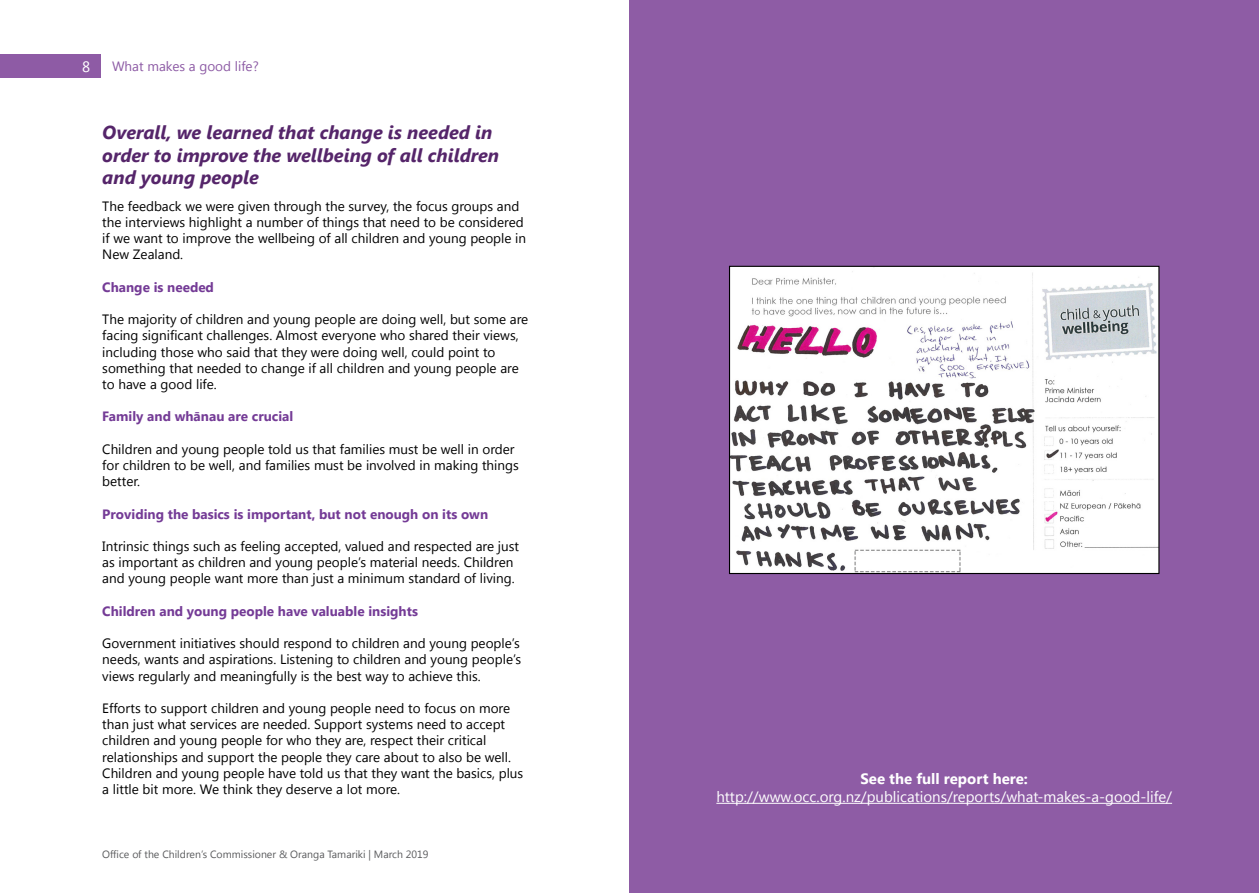
<style>
.page{position:relative;width:1259px;height:893px;background:#fff}
.page>*{position:absolute;margin:0;border:0;box-sizing:border-box;transform-origin:0 0}
.t1{font:italic 700 18.75px/22.5px "Segoe UI";color:#55256a}
.t2{font:15px "Segoe UI";color:#fff}
.t3{font:700 15px "Segoe UI";color:#fff}
.t4{font:13.5px/16.2px "Segoe UI";color:#000}
.t5{font:700 13.5px "Segoe UI";color:#743b96}
.t6{font:13.5px "Segoe UI";color:#8d5ba5}
.t7{font:10.5px "Segoe UI";color:#5a5b5d}
</style>
<div class="page">
<div style="left:0;top:55px;width:101px;height:23px;background:#8e5ba5"></div>
<div style="left:629px;top:0;width:630px;height:893px;background:#8e5ca5"></div>
<hr style="left:716px;top:803px;width:456px;height:1px;background:#fff">
<img style="left:731px;top:268px;width:426px;height:304px">
<div style="left:729px;top:266px;width:430px;height:308px;border:1px solid #000"></div>
<p class="t2" style="left:82px;top:56px;width:10px">8</p>
<p class="t6" style="left:112px;top:57px;width:148px">What makes a good life?</p>
<h1 class="t1" style="left:102px;top:120px;width:398px">Overall, we learned that change is needed in order to improve the wellbeing of all children and young people</h1>
<p class="t4" style="left:102px;top:197px;width:425px">The feedback we were given through the survey, the focus groups and the interviews highlight a number of things that need to be considered if we want to improve the wellbeing of all children and young people in New Zealand.</p>
<p class="t5" style="left:102px;top:277px;width:113px">Change is needed</p>
<p class="t4" style="left:102px;top:311px;width:427px">The majority of children and young people are doing well, but some are facing significant challenges. Almost everyone who shared their views, including those who said that they were doing well, could point to something that needed to change if all children and young people are to have a good life.</p>
<p class="t5" style="left:102px;top:407px;width:192px">Family and whānau are crucial</p>
<p class="t4" style="left:102px;top:440px;width:418px">Children and young people told us that families must be well in order for children to be well, and families must be involved in making things better.</p>
<p class="t5" style="left:102px;top:504px;width:387px">Providing the basics is important, but not enough on its own</p>
<p class="t4" style="left:102px;top:537px;width:418px">Intrinsic things such as feeling accepted, valued and respected are just as important as children and young people’s material needs. Children and young people want more than just a minimum standard of living.</p>
<p class="t5" style="left:102px;top:601px;width:317px">Children and young people have valuable insights</p>
<p class="t4" style="left:102px;top:635px;width:420px;text-align:justify">Government initiatives should respond to children and young people’s needs, wants and aspirations. Listening to children and young people’s views regularly and meaningfully is the best way to achieve this.</p>
<p class="t4" style="left:102px;top:699px;width:422px">Efforts to support children and young people need to focus on more than just what services are needed. Support systems need to accept children and young people for who they are, respect their critical relationships and support the people they care about to also be well.<br>Children and young people have told us that they want the basics, plus a little bit more. We think they deserve a lot more.</p>
<p class="t7" style="left:102px;top:847px;width:328px">Office of the Children’s Commissioner &amp; Oranga Tamariki | March 2019</p>
<p class="t3" style="left:860px;top:768px;width:169px">See the full report here:</p>
<p class="t2" style="left:716px;top:786px;width:457px">http://www.occ.org.nz/publications/reports/what-makes-a-good-life/</p>
</div>
